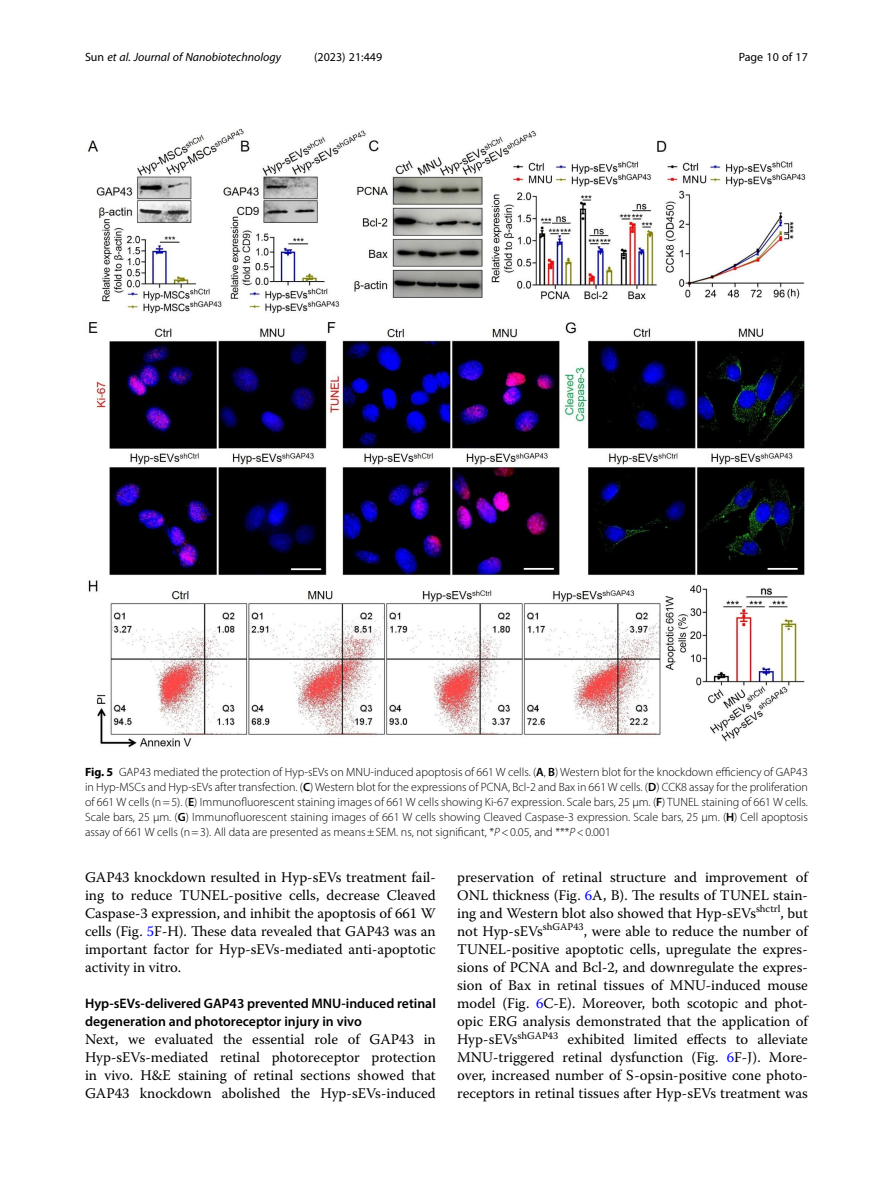
<style>
.page{position:relative;width:893px;height:1191px;background:#fff}
.page>*{position:absolute;margin:0;border:0;box-sizing:border-box;transform-origin:0 0}
.Body_Text{font:14.7px/18px "Warnock Pro";color:#000;text-align:justify}
.Head_2{font:600 13.8px/18px "Myriad Pro";color:#000}
.Figure_Caption{font:300 12px/15px "Myriad Pro";color:#000;text-align:justify}
.t1{font:italic 12px "Myriad Pro";color:#000}
.t2{font:12px "Myriad Pro";color:#000}
.s1{font-style:normal}
.s2{font-weight:700}
.s3{font-weight:600}
.s4{font-style:italic}
.s5{color:#00f}
</style>
<div class="page">
<img style="left:87px;top:128px;width:719px;height:620px">
<p class="t1" style="left:85px;top:50px;width:198px"><span class="s1">Sun</span> et al. Journal of Nanobiotechnology</p>
<p class="t2" style="left:314px;top:50px;width:70px">(2023) 21:449</p>
<p class="t2" style="left:739px;top:50px;width:71px">Page 10 of 17</p>
<p class="Figure_Caption" style="left:85px;top:765px;width:724px"><span class="s2">Fig. 5</span> GAP43 mediated the protection of Hyp-sEVs on MNU-induced apoptosis of 661 W cells. (<span class="s3">A</span>, <span class="s3">B</span>) Western blot for the knockdown efficiency of GAP43 in Hyp-MSCs and Hyp-sEVs after transfection. (<span class="s3">C</span>) Western blot for the expressions of PCNA, Bcl-2 and Bax in 661 W cells. (<span class="s3">D</span>) CCK8 assay for the proliferation of 661 W cells (n=5). (<span class="s3">E</span>) Immunofluorescent staining images of 661 W cells showing Ki-67 expression. Scale bars, 25 μm. (<span class="s3">F</span>) TUNEL staining of 661 W cells.<br>Scale bars, 25 μm. (<span class="s3">G</span>) Immunofluorescent staining images of 661 W cells showing Cleaved Caspase-3 expression. Scale bars, 25 μm. (<span class="s3">H</span>) Cell apoptosis assay of 661 W cells (n=3). All data are presented as means±SEM. ns, not significant, *<span class="s4">P</span>&lt;0.05, and ***<span class="s4">P</span>&lt;0.001</p>
<p class="Body_Text" style="left:85px;top:868px;width:352px">GAP43 knockdown resulted in Hyp-sEVs treatment fail&shy;ing to reduce TUNEL-positive cells, decrease Cleaved Caspase-3 expression, and inhibit the apoptosis of 661 W cells (Fig. <span class="s5">5</span>F-H). These data revealed that GAP43 was an important factor for Hyp-sEVs-mediated anti-apoptotic activity in vitro.</p>
<p class="Head_2" style="left:85px;top:994px;width:352px">Hyp-sEVs-delivered GAP43 prevented MNU-induced retinal degeneration and photoreceptor injury in vivo</p>
<p class="Body_Text" style="left:85px;top:1030px;width:352px">Next, we evaluated the essential role of GAP43 in Hyp-sEVs-mediated retinal photoreceptor protection in vivo. H&amp;E staining of retinal sections showed that GAP43 knockdown abolished the Hyp-sEVs-induced</p>
<p class="Body_Text" style="left:457px;top:868px;width:352px">preservation of retinal structure and improvement of ONL thickness (Fig. <span class="s5">6</span>A, B). The results of TUNEL stain&shy;ing and Western blot also showed that Hyp-sEVs<sup>shctrl</sup>, but not Hyp-sEVs<sup>shGAP43</sup>, were able to reduce the number of TUNEL-positive apoptotic cells, upregulate the expres&shy;sions of PCNA and Bcl-2, and downregulate the expres&shy;sion of Bax in retinal tissues of MNU-induced mouse model (Fig. <span class="s5">6</span>C-E). Moreover, both scotopic and phot&shy;opic ERG analysis demonstrated that the application of Hyp-sEVs<sup>shGAP43</sup> exhibited limited effects to alleviate MNU-triggered retinal dysfunction (Fig. <span class="s5">6</span>F-J). More&shy;over, increased number of S-opsin-positive cone photo&shy;receptors in retinal tissues after Hyp-sEVs treatment was</p>
</div>
